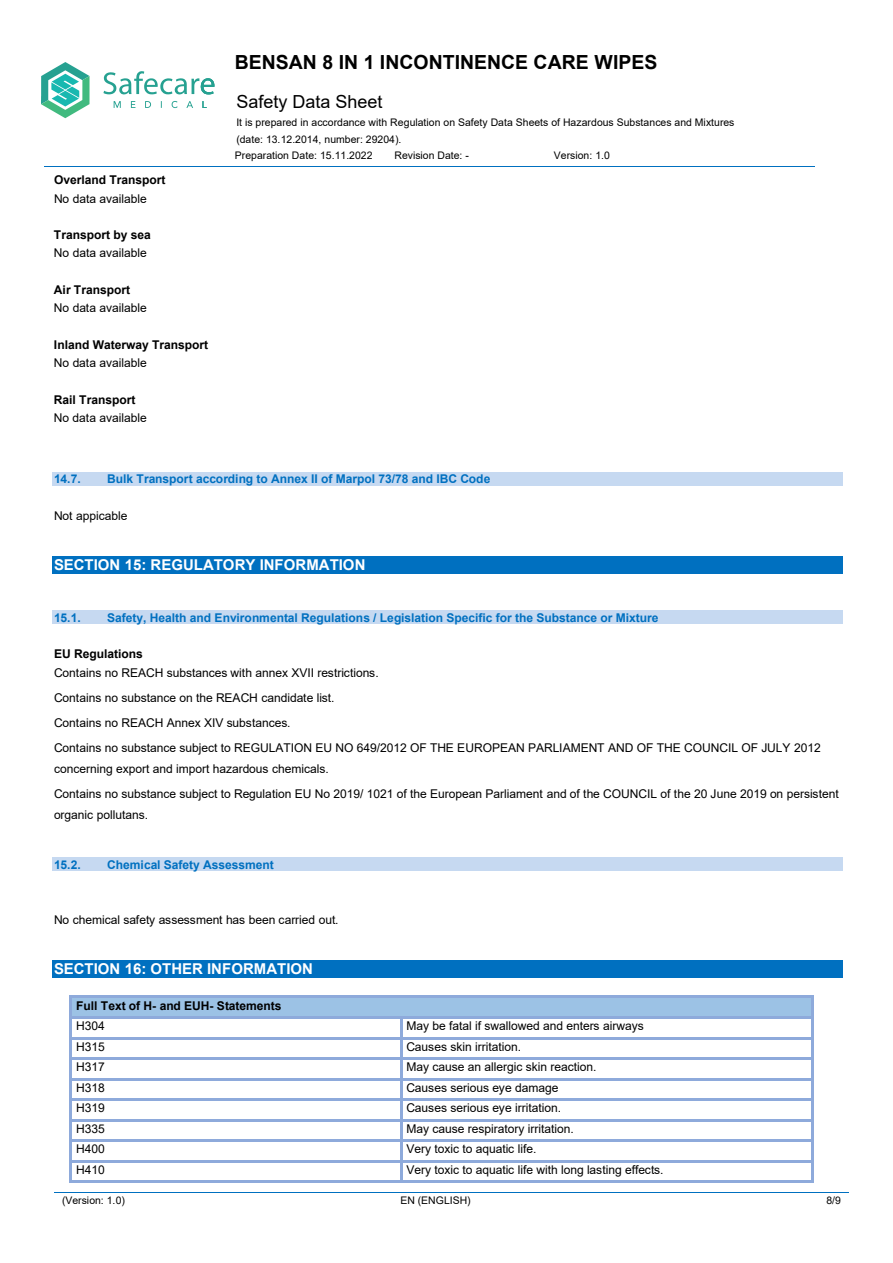
<style>
.page{position:relative;width:893px;height:1263px;background:#fff}
.page>*{position:absolute;margin:0;border:0;box-sizing:border-box;transform-origin:0 0}
.t1{font:700 19.5px "Arial";color:#000}
.t2{font:18px "Arial";color:#000}
.t3{font:700 15px "Arial";color:#fff}
.t4{font:12px/25.2px "Arial";letter-spacing:-.005em;color:#000}
.t5{font:700 12px "Arial";letter-spacing:-.005em;color:#0070c0}
.t6{font:700 12px "Arial";color:#000}
.t7{font:10.5px/16.5px "Arial";color:#000}
</style>
<div class="page">
<hr style="left:45px;top:166px;width:190px;height:1px;background:#0070c0">
<hr style="left:235px;top:166px;width:580px;height:1px;background:#0070c0">
<hr style="left:54px;top:1192px;width:210px;height:1px;background:#0070c0">
<hr style="left:265px;top:1192px;width:342px;height:1px;background:#0070c0">
<hr style="left:608px;top:1192px;width:241px;height:1px;background:#0070c0">
<div style="left:52px;top:472px;width:790px;height:14px;background:#c6d9f1"></div>
<div style="left:52px;top:556px;width:790px;height:17px;background:#0070c0"></div>
<div style="left:52px;top:610px;width:790px;height:14px;background:#c6d9f1"></div>
<div style="left:52px;top:857px;width:790px;height:14px;background:#c6d9f1"></div>
<div style="left:52px;top:960px;width:790px;height:17px;background:#0070c0"></div>
<div style="left:76px;top:998px;width:731px;height:18px;background:#9cc2e5"></div>
<hr style="left:72px;top:996px;width:739px;height:2px;background:#8eaadb">
<hr style="left:72px;top:998px;width:739px;height:1px;background:#9cc2e5">
<hr style="left:72px;top:1016px;width:328px;height:2px;background:#8eaadb">
<hr style="left:402px;top:1016px;width:409px;height:2px;background:#8eaadb">
<hr style="left:72px;top:1037px;width:328px;height:2px;background:#8eaadb">
<hr style="left:402px;top:1037px;width:409px;height:2px;background:#8eaadb">
<hr style="left:72px;top:1057px;width:328px;height:3px;background:#8eaadb">
<hr style="left:402px;top:1057px;width:409px;height:3px;background:#8eaadb">
<hr style="left:72px;top:1078px;width:328px;height:2px;background:#8eaadb">
<hr style="left:402px;top:1078px;width:409px;height:2px;background:#8eaadb">
<hr style="left:72px;top:1099px;width:328px;height:2px;background:#8eaadb">
<hr style="left:402px;top:1099px;width:409px;height:2px;background:#8eaadb">
<hr style="left:72px;top:1119px;width:328px;height:2px;background:#8eaadb">
<hr style="left:402px;top:1119px;width:409px;height:2px;background:#8eaadb">
<hr style="left:72px;top:1140px;width:328px;height:2px;background:#8eaadb">
<hr style="left:402px;top:1140px;width:409px;height:2px;background:#8eaadb">
<hr style="left:72px;top:1160px;width:328px;height:2px;background:#8eaadb">
<hr style="left:402px;top:1160px;width:409px;height:2px;background:#8eaadb">
<svg style="left:70px;top:996px;width:2px;height:187px"></svg>
<hr style="left:72px;top:1181px;width:328px;height:2px;background:#8eaadb">
<svg style="left:400px;top:1016px;width:2px;height:167px"></svg>
<hr style="left:402px;top:1181px;width:409px;height:2px;background:#8eaadb">
<svg style="left:811px;top:996px;width:2px;height:187px"></svg>
<svg style="left:103px;top:71px;width:111px;height:23px"></svg>
<svg style="left:114px;top:101px;width:7px;height:7px"></svg>
<svg style="left:145px;top:101px;width:6px;height:7px"></svg>
<svg style="left:186px;top:101px;width:7px;height:7px"></svg>
<svg style="left:131px;top:101px;width:5px;height:7px"></svg>
<svg style="left:171px;top:101px;width:7px;height:7px"></svg>
<svg style="left:202px;top:101px;width:5px;height:7px"></svg>
<svg style="left:41px;top:62px;width:49px;height:56px"></svg>
<p class="t6" style="left:54px;top:171px;width:113px">Overland Transport</p>
<p class="t4" style="left:54px;top:186px;width:94px">No data available</p>
<p class="t6" style="left:54px;top:226px;width:98px">Transport by sea</p>
<p class="t4" style="left:54px;top:241px;width:94px">No data available</p>
<p class="t6" style="left:54px;top:281px;width:78px">Air Transport</p>
<p class="t4" style="left:54px;top:295px;width:94px">No data available</p>
<p class="t6" style="left:54px;top:336px;width:156px">Inland Waterway Transport</p>
<p class="t4" style="left:54px;top:350px;width:94px">No data available</p>
<p class="t6" style="left:54px;top:391px;width:83px">Rail Transport</p>
<p class="t4" style="left:54px;top:405px;width:94px">No data available</p>
<h1 class="t1" style="left:235px;top:48px;width:424px">BENSAN 8 IN 1 INCONTINENCE CARE WIPES</h1>
<h2 class="t2" style="left:236px;top:89px;width:148px">Safety Data Sheet</h2>
<p class="t7" style="left:235px;top:114px;width:501px">It is prepared in accordance with Regulation on Safety Data Sheets of Hazardous Substances and Mixtures (date: 13.12.2014, number: 29204).<br>Preparation Date: 15.11.2022</p>
<p class="t7" style="left:394px;top:147px;width:76px">Revision Date: -</p>
<p class="t7" style="left:554px;top:147px;width:57px">Version: 1.0</p>
<p class="t5" style="left:54px;top:471px;width:28px">14.7.</p>
<p class="t5" style="left:107px;top:471px;width:385px">Bulk Transport according to Annex II of Marpol 73/78 and IBC Code</p>
<p class="t4" style="left:54px;top:503px;width:75px">Not appicable</p>
<p class="t3" style="left:54px;top:554px;width:313px">SECTION 15: REGULATORY INFORMATION</p>
<p class="t5" style="left:54px;top:609px;width:28px">15.1.</p>
<p class="t5" style="left:107px;top:609px;width:553px">Safety, Health and Environmental Regulations / Legislation Specific for the Substance or Mixture</p>
<p class="t6" style="left:54px;top:646px;width:90px">EU Regulations</p>
<p class="t4" style="left:54px;top:660px;width:768px">Contains no REACH substances with annex XVII restrictions.<br>Contains no substance on the REACH candidate list.<br>Contains no REACH Annex XIV substances.<br>Contains no substance subject to REGULATION EU NO 649/2012 OF THE EUROPEAN PARLIAMENT AND OF THE COUNCIL OF JULY 2012</p>
<p class="t4" style="left:54px;top:756px;width:786px">concerning export and import hazardous chemicals.<br>Contains no substance subject to Regulation EU No 2019/ 1021 of the European Parliament and of the COUNCIL of the 20 June 2019 on persistent</p>
<p class="t4" style="left:54px;top:802px;width:96px">organic pollutans.</p>
<p class="t5" style="left:54px;top:856px;width:28px">15.2.</p>
<p class="t5" style="left:107px;top:856px;width:168px">Chemical Safety Assessment</p>
<p class="t4" style="left:54px;top:907px;width:286px">No chemical safety assessment has been carried out.</p>
<p class="t3" style="left:54px;top:958px;width:260px">SECTION 16: OTHER INFORMATION</p>
<p class="t6" style="left:76px;top:997px;width:207px">Full Text of H- and EUH- Statements</p>
<p class="t4" style="left:76px;top:1013px;width:30px">H304</p>
<p class="t4" style="left:406px;top:1013px;width:239px">May be fatal if swallowed and enters airways</p>
<p class="t4" style="left:76px;top:1034px;width:30px">H315</p>
<p class="t4" style="left:406px;top:1034px;width:116px">Causes skin irritation.</p>
<p class="t4" style="left:76px;top:1054px;width:30px">H317</p>
<p class="t4" style="left:406px;top:1054px;width:192px">May cause an allergic skin reaction.</p>
<p class="t4" style="left:76px;top:1075px;width:30px">H318</p>
<p class="t4" style="left:406px;top:1075px;width:154px">Causes serious eye damage</p>
<p class="t4" style="left:76px;top:1095px;width:30px">H319</p>
<p class="t4" style="left:406px;top:1095px;width:156px">Causes serious eye irritation.</p>
<p class="t4" style="left:76px;top:1116px;width:30px">H335</p>
<p class="t4" style="left:406px;top:1116px;width:169px">May cause respiratory irritation.</p>
<p class="t4" style="left:76px;top:1136px;width:30px">H400</p>
<p class="t4" style="left:406px;top:1136px;width:132px">Very toxic to aquatic life.</p>
<p class="t4" style="left:76px;top:1157px;width:30px">H410</p>
<p class="t4" style="left:406px;top:1157px;width:259px">Very toxic to aquatic life with long lasting effects.</p>
<p class="t7" style="left:62px;top:1192px;width:64px">(Version: 1.0)</p>
<p class="t7" style="left:400px;top:1192px;width:72px">EN (ENGLISH)</p>
<p class="t7" style="left:826px;top:1192px;width:16px">8/9</p>
</div>
